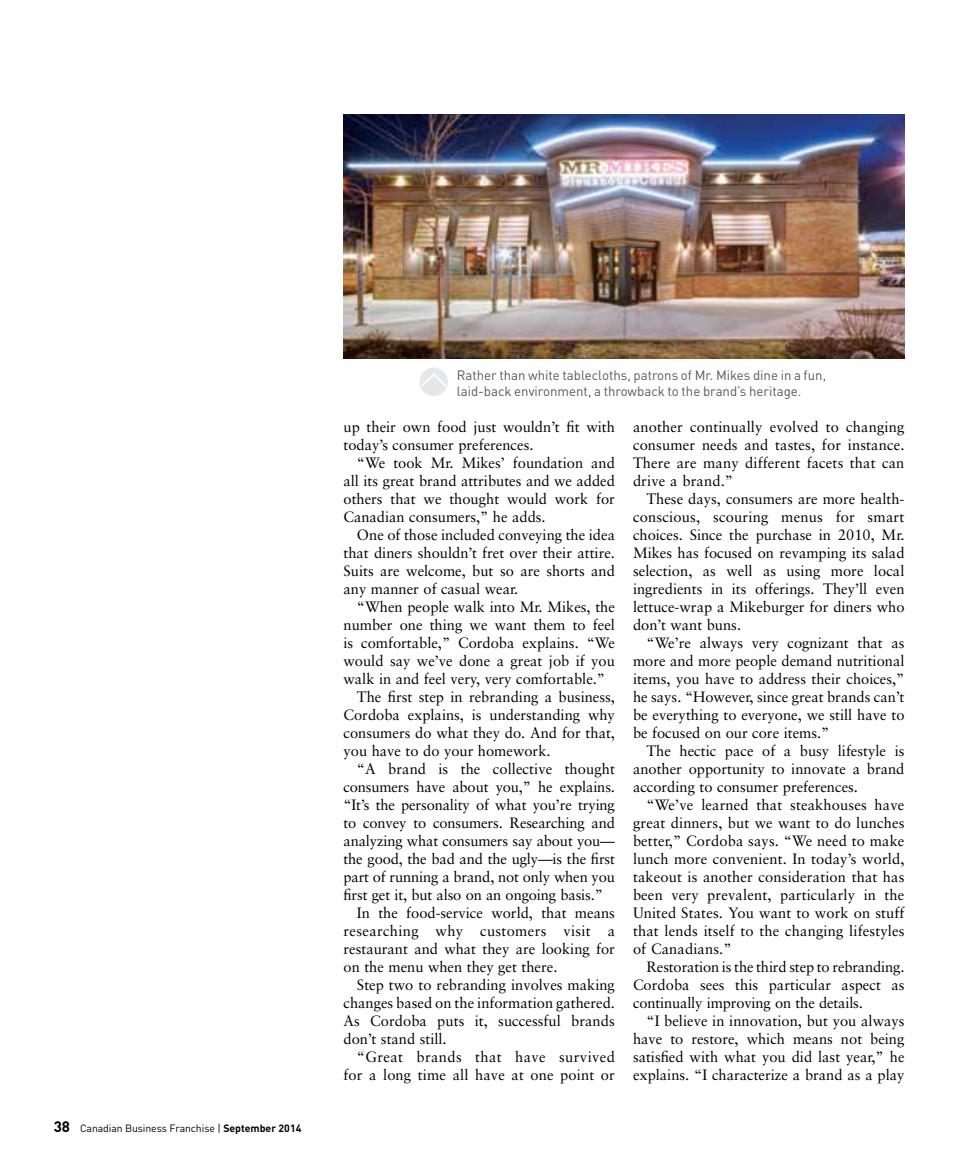
<style>
.page{position:relative;width:972px;height:1161px;background:#fff}
.page>*{position:absolute;margin:0;border:0;box-sizing:border-box;transform-origin:0 0}
.t1{font:15px/18px "Sabon";color:#000;text-align:justify}
.t2{font:15px "Sabon";letter-spacing:.025em;color:#000}
.t3{font:13.5px/16.5px "DIN Pro";color:#58595b}
.t4{font:10.5px "DIN Pro";letter-spacing:-.01em;color:#000}
.s1{font-weight:700;font-size:15px}
.s2{font-weight:700}
</style>
<div class="page">
<img style="left:343px;top:115px;width:561px;height:243px">
<div style="left:419px;top:368px;width:29px;height:28px;background:#e6e7e8;border-radius:50%"></div>
<svg style="left:419px;top:373px;width:29px;height:15px"></svg>
<p class="t4" style="left:54px;top:1120px;width:249px"><span class="s1">38</span> Canadian Business Franchise | <span class="s2">September 2014</span></p>
<p class="t3" style="left:457px;top:365px;width:371px">Rather than white tablecloths, patrons of Mr. Mikes dine in a fun, laid-back environment, a throwback to the brand’s heritage.</p>
<p class="t1" style="left:344px;top:418px;width:273px">up their own food just wouldn’t fit with today’s consumer preferences.</p>
<p class="t1" style="left:344px;top:454px;width:273px;text-indent:13px">“We took Mr. Mikes’ foundation and all its great brand attributes and we added others that we thought would work for Canadian consumers,” he adds.</p>
<p class="t1" style="left:344px;top:526px;width:273px;text-indent:13px">One of those included conveying the idea that diners shouldn’t fret over their attire.<br>Suits are welcome, but so are shorts and any manner of casual wear.</p>
<p class="t1" style="left:357px;top:598px;width:260px">“When people walk into Mr. Mikes, the</p>
<p class="t1" style="left:344px;top:616px;width:273px">number one thing we want them to feel</p>
<p class="t1" style="left:344px;top:634px;width:273px">is comfortable,” Cordoba explains. “We</p>
<p class="t1" style="left:344px;top:652px;width:273px">would say we’ve done a great job if you</p>
<p class="t1" style="left:344px;top:670px;width:263px">walk in and feel very, very comfortable.”</p>
<p class="t1" style="left:357px;top:688px;width:260px">The first step in rebranding a business,</p>
<p class="t1" style="left:344px;top:706px;width:273px">Cordoba explains, is understanding why</p>
<p class="t1" style="left:344px;top:724px;width:273px">consumers do what they do. And for that,</p>
<p class="t1" style="left:344px;top:742px;width:209px">you have to do your homework.</p>
<p class="t1" style="left:357px;top:760px;width:259px">“A brand is the collective thought</p>
<p class="t1" style="left:344px;top:778px;width:273px">consumers have about you,” he explains.</p>
<p class="t1" style="left:344px;top:796px;width:273px">“It’s the personality of what you’re trying</p>
<p class="t1" style="left:344px;top:814px;width:273px">to convey to consumers. Researching and</p>
<p class="t1" style="left:344px;top:832px;width:273px">analyzing what consumers say about you—</p>
<p class="t1" style="left:344px;top:850px;width:273px">the good, the bad and the ugly—is the first</p>
<p class="t1" style="left:344px;top:868px;width:273px">part of running a brand, not only when you</p>
<p class="t1" style="left:344px;top:886px;width:261px">first get it, but also on an ongoing basis.”</p>
<p class="t1" style="left:357px;top:904px;width:259px">In the food-service world, that means</p>
<p class="t2" style="left:344px;top:922px;width:273px">researching why customers visit a</p>
<p class="t1" style="left:344px;top:940px;width:273px">restaurant and what they are looking for</p>
<p class="t1" style="left:344px;top:958px;width:215px">on the menu when they get there.</p>
<p class="t1" style="left:357px;top:976px;width:259px">Step two to rebranding involves making</p>
<p class="t1" style="left:344px;top:994px;width:273px">changes based on the information gathered.</p>
<p class="t1" style="left:344px;top:1012px;width:273px">As Cordoba puts it, successful brands</p>
<p class="t1" style="left:344px;top:1030px;width:105px">don’t stand still.</p>
<p class="t2" style="left:357px;top:1048px;width:259px">“Great brands that have survived</p>
<p class="t1" style="left:344px;top:1066px;width:273px">for a long time all have at one point or</p>
<p class="t1" style="left:633px;top:418px;width:273px">another continually evolved to changing consumer needs and tastes, for instance.<br>There are many different facets that can drive a brand.”</p>
<p class="t1" style="left:633px;top:490px;width:273px;text-indent:13px">These days, consumers are more health&shy;conscious, scouring menus for smart choices. Since the purchase in 2010, Mr.<br>Mikes has focused on revamping its salad selection, as well as using more local ingredients in its offerings. They’ll even lettuce-wrap a Mikeburger for diners who don’t want buns.</p>
<p class="t1" style="left:633px;top:634px;width:273px;text-indent:13px">“We’re always very cognizant that as more and more people demand nutritional items, you have to address their choices,” he says. “However, since great brands can’t be everything to everyone, we still have to be focused on our core items.”</p>
<p class="t1" style="left:633px;top:742px;width:273px;text-indent:13px">The hectic pace of a busy lifestyle is another opportunity to innovate a brand according to consumer preferences.</p>
<p class="t1" style="left:633px;top:796px;width:273px;text-indent:13px">“We’ve learned that steakhouses have great dinners, but we want to do lunches better,” Cordoba says. “We need to make lunch more convenient. In today’s world, takeout is another consideration that has been very prevalent, particularly in the United States. You want to work on stuff that lends itself to the changing lifestyles of Canadians.”</p>
<p class="t1" style="left:633px;top:958px;width:273px;text-indent:13px">Restoration is the third step to rebranding.<br>Cordoba sees this particular aspect as continually improving on the details.</p>
<p class="t1" style="left:633px;top:1012px;width:273px;text-indent:13px">“I believe in innovation, but you always have to restore, which means not being satisfied with what you did last year,” he explains. “I characterize a brand as a play</p>
</div>
